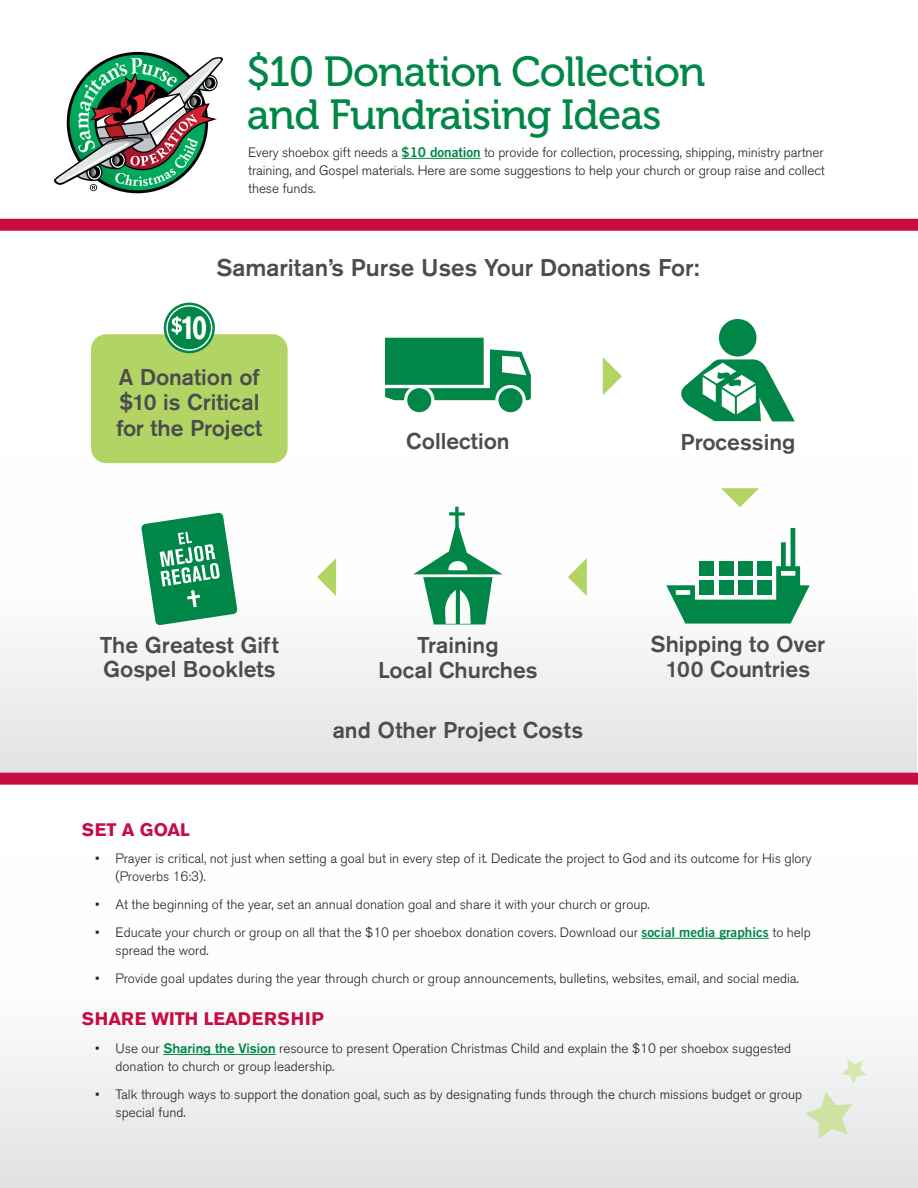
<style>
.page{position:relative;width:918px;height:1188px;background:#fff}
.page>*{position:absolute;margin:0;border:0;box-sizing:border-box;transform-origin:0 0}
.t1{font:42px "Museo 500";letter-spacing:-.02em;color:#008747}
.t2{font:700 33.15px "Akzidenz Grotesk BE";color:#fff;scale:.81 1}
.t3{font:500 24px "Akzidenz Grotesk BE";color:#4b4c4d}
.t4{font:500 22.65px/25.7px "Akzidenz Grotesk BE";color:#4b4c4d;text-align:center}
.Number_List{font:700 18px "Akzidenz Grotesk BE";letter-spacing:.02em;color:#c90b44}
.Number_List-2{font:700 18px "Akzidenz Grotesk BE";color:#c90b44}
.t5{font:300 13.5px/18px "Akzidenz Grotesk BE";color:#231f20}
.s1{font-family:"Trade Gothic LT Std Bd 2";font-weight:400;color:#008747}
.s2{font-weight:500;color:#008747}
</style>
<div class="page">
<div style="left:0;top:458px;width:917px;height:321px;background:linear-gradient(to bottom,#fff,#e5e4e6)"></div>
<div style="left:0;top:851px;width:918px;height:337px;background:linear-gradient(to bottom,#fff,#e5e6e8)"></div>
<hr style="left:641px;top:938px;width:128px;height:1px;background:#008747">
<hr style="left:163px;top:1054px;width:113px;height:1px;background:#008747">
<div style="left:0;top:219px;width:918px;height:12px;background:#c90b44"></div>
<div style="left:0;top:773px;width:918px;height:12px;background:#c90b44"></div>
<svg style="left:54px;top:57px;width:169px;height:134px"></svg>
<hr style="left:402px;top:158px;width:79px;height:1px;background:#008747">
<svg style="left:805px;top:1091px;width:47px;height:49px;background:#dfe8ce"></svg>
<svg style="left:842px;top:1060px;width:24px;height:24px"></svg>
<div style="left:719px;top:319px;width:37px;height:38px;background:#008747;border-radius:50%"></div>
<svg style="left:681px;top:359px;width:114px;height:62px"></svg>
<svg style="left:666px;top:528px;width:144px;height:96px"></svg>
<svg style="left:141px;top:513px;width:97px;height:112px"></svg>
<svg style="left:413px;top:507px;width:90px;height:117px"></svg>
<svg style="left:385px;top:338px;width:146px;height:74px"></svg>
<svg style="left:603px;top:357px;width:19px;height:38px"></svg>
<svg style="left:721px;top:488px;width:38px;height:19px"></svg>
<svg style="left:317px;top:558px;width:19px;height:38px"></svg>
<svg style="left:568px;top:558px;width:19px;height:38px"></svg>
<div style="left:91px;top:334px;width:197px;height:129px;background:#b1d464;border-radius:15px"></div>
<svg style="left:163px;top:302px;width:53px;height:52px"></svg>
<p class="t1" style="left:247px;top:48px;width:460px">$10 Donation Collection</p>
<p class="t1" style="left:247px;top:92px;width:416px">and Fundraising Ideas</p>
<p class="t5" style="left:248px;top:144px;width:578px;text-align:justify">Every shoebox gift needs a <span class="s1">$10 donation</span> to provide for collection, processing, shipping, ministry partner training, and Gospel materials. Here are some suggestions to help your church or group raise and collect these funds.</p>
<p class="t3" style="left:216px;top:253px;width:485px">Samaritan’s Purse Uses Your Donations For:</p>
<p class="t2" style="left:180px;top:308px;width:35px">10</p>
<p class="t4" style="left:116px;top:363px;width:147px;text-align:left">A Donation of $10 is Critical for the Project</p>
<p class="t4" style="left:406px;top:428px;width:105px">Collection</p>
<p class="t4" style="left:681px;top:429px;width:116px">Processing</p>
<p class="t4" style="left:100px;top:633px;width:180px;line-height:23.5px;text-align:left">The Greatest Gift<br>Gospel Booklets</p>
<p class="t4" style="left:378px;top:631px;width:161px">Training<br>Local Churches</p>
<p class="t4" style="left:333px;top:717px;width:252px">and Other Project Costs</p>
<p class="t4" style="left:651px;top:630px;width:176px">Shipping to Over<br>100 Countries</p>
<p class="Number_List-2" style="left:82px;top:819px;width:110px">SET A GOAL</p>
<p class="t5" style="left:116px;top:850px;width:698px;text-indent:-20px">• Prayer is critical, not just when setting a goal but in every step of it. Dedicate the project to God and its outcome for His glory (Proverbs 16:3).</p>
<p class="t5" style="left:95px;top:896px;width:556px">• At the beginning of the year, set an annual donation goal and share it with your church or group.</p>
<p class="t5" style="left:116px;top:924px;width:697px;text-indent:-20px">• Educate your church or group on all that the $10 per shoebox donation covers. Download our <span class="s1">social media graphics</span> to help spread the word.</p>
<p class="t5" style="left:95px;top:969px;width:705px">• Provide goal updates during the year through church or group announcements, bulletins, websites, email, and social media.</p>
<p class="Number_List" style="left:82px;top:1009px;width:243px">SHARE WITH LEADERSHIP</p>
<p class="t5" style="left:116px;top:1040px;width:677px;text-indent:-20px">• Use our <span class="s2">Sharing the Vision</span> resource to present Operation Christmas Child and explain the $10 per shoebox suggested donation to church or group leadership.</p>
<p class="t5" style="left:116px;top:1085px;width:688px;text-indent:-20px">• Talk through ways to support the donation goal, such as by designating funds through the church missions budget or group special fund.</p>
</div>
